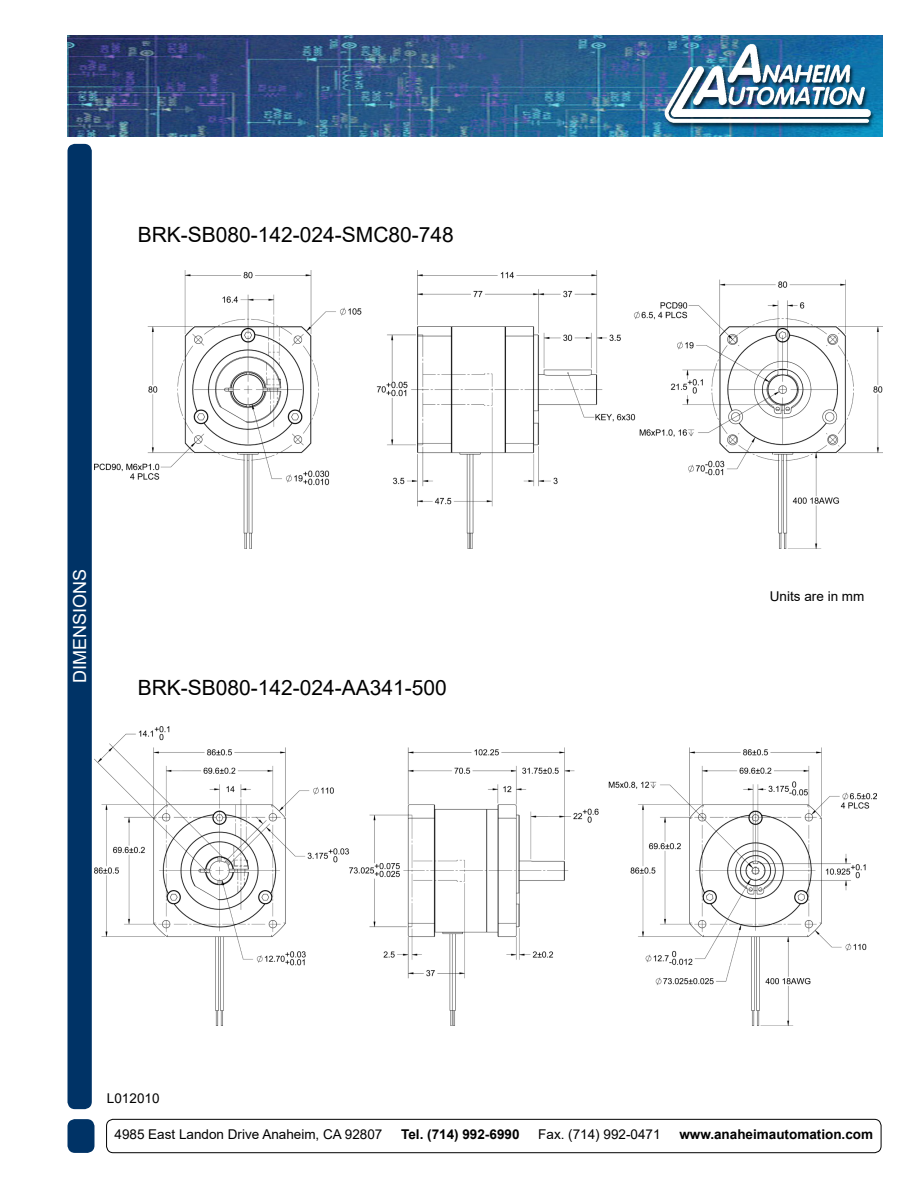
<style>
.page{position:relative;width:918px;height:1188px;background:#fff}
.page>*{position:absolute;margin:0;border:0;box-sizing:border-box;transform-origin:0 0}
.t1{font:21px "Arial";color:#000}
.t2{font:18px "Arial";color:#fff}
.t3{font:13.5px "Arial";color:#000}
.t4{font:700 13.5px "Arial";color:#000}
</style>
<div class="page">
<img style="left:68px;top:35px;width:815px;height:101px">
<div style="left:68px;top:145px;width:23px;height:963px;background:#036;border-radius:7px"></div>
<div style="left:68px;top:144px;width:24px;height:965px;border:2px solid #036;border-radius:7px"></div>
<div style="left:68px;top:1120px;width:26px;height:32px;background:#036;border-radius:7px"></div>
<div style="left:68px;top:1119px;width:26px;height:34px;border:2px solid #036;border-radius:7px"></div>
<div style="left:106px;top:1119px;width:775px;height:34px;border:1px solid #000;border-radius:7px"></div>
<img style="left:94px;top:270px;width:789px;height:278px">
<img style="left:94px;top:727px;width:782px;height:299px">
<h1 class="t1" style="left:138px;top:220px;width:318px">BRK-SB080-142-024-SMC80-748</h1>
<h2 class="t2" style="left:67px;top:683px;width:116px;rotate:-90deg">DIMENSIONS</h2>
<h1 class="t1" style="left:138px;top:673px;width:311px">BRK-SB080-142-024-AA341-500</h1>
<p class="t3" style="left:770px;top:587px;width:96px">Units are in mm</p>
<p class="t3" style="left:107px;top:1089px;width:54px">L012010</p>
<p class="t3" style="left:115px;top:1125px;width:269px">4985 East Landon Drive Anaheim, CA 92807</p>
<p class="t4" style="left:401px;top:1124px;width:120px">Tel. (714) 992-6990</p>
<p class="t3" style="left:538px;top:1125px;width:124px">Fax. (714) 992-0471</p>
<p class="t4" style="left:679px;top:1124px;width:195px">www.anaheimautomation.com</p>
</div>
